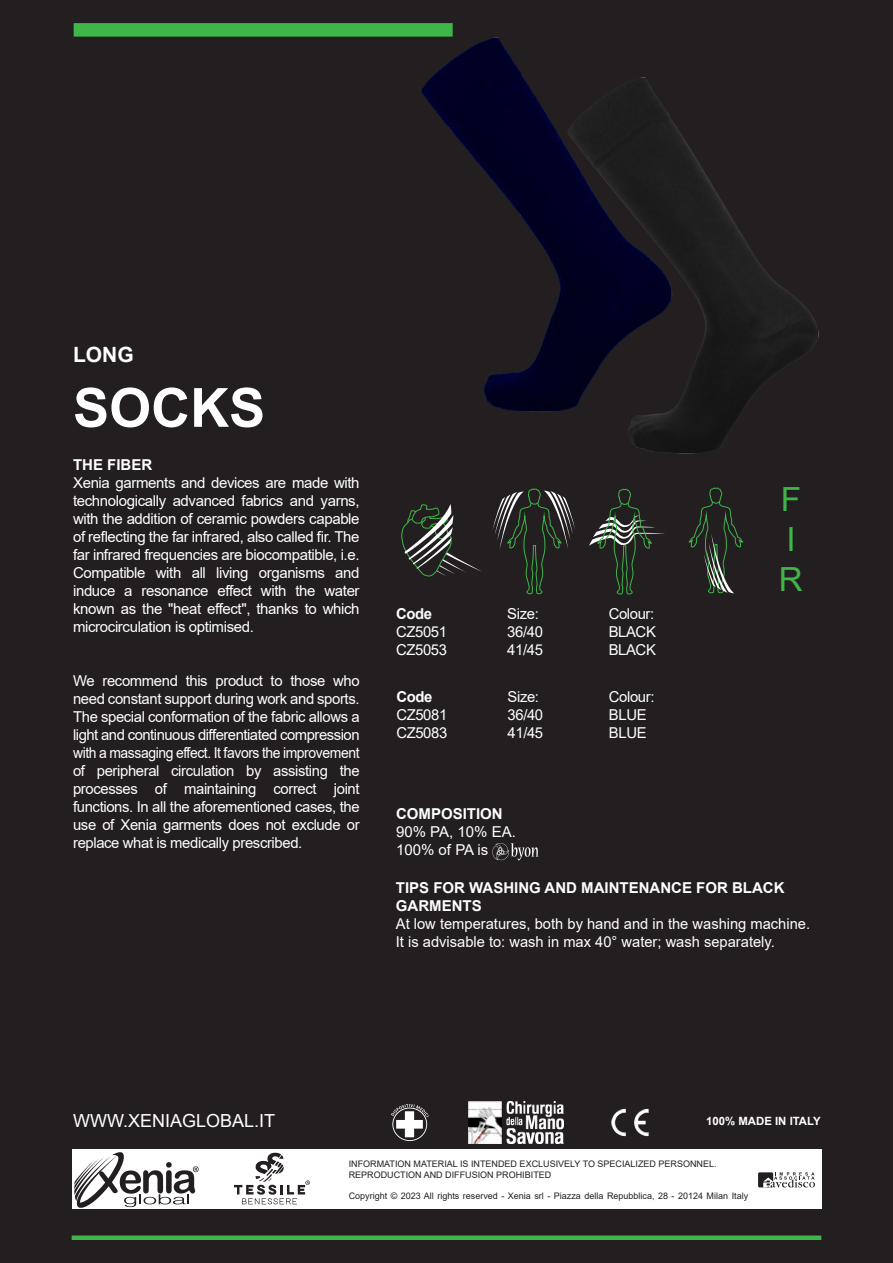
<style>
.page{position:relative;width:893px;height:1263px;background:#231f20}
.page>*{position:absolute;margin:0;border:0;box-sizing:border-box;transform-origin:0 0}
.t1{font:700 54px "Arial";color:#fff}
.t2{font:33.3px/39.9px "Arial";color:#3eb649}
.t3{font:700 21px "Arial";color:#fff}
.t4{font:18px "Arial";color:#fff}
.t5{font:15px/18px "Arial";letter-spacing:-.025em;color:#fff}
.t6{font:15px/18px "Arial";color:#fff}
.t7{font:700 15px/18px "Arial";color:#fff}
.t8{font:700 11.4px "Arial";color:#fff}
.t9{font:9px/10.8px "Arial";color:#231f20}
</style>
<div class="page">
<div style="left:72px;top:1149px;width:749px;height:60px;background:#fff"></div>
<div style="left:72px;top:1235px;width:749px;height:5px;background:#3eb649"></div>
<svg style="left:74px;top:1152px;width:125px;height:56px"></svg>
<div style="left:758px;top:1172px;width:15px;height:15px;background:#231f20;border-radius:2px"></div>
<svg style="left:763px;top:1172px;width:52px;height:15px"></svg>
<img style="left:611px;top:1108px;width:38px;height:29px">
<img style="left:468px;top:1101px;width:95px;height:42px">
<img style="left:392px;top:1105px;width:36px;height:35px">
<svg style="left:234px;top:1153px;width:76px;height:51px"></svg>
<div style="left:74px;top:23px;width:379px;height:14px;background:#3eb649"></div>
<img style="left:492px;top:843px;width:47px;height:18px">
<svg style="left:492px;top:488px;width:83px;height:107px"></svg>
<svg style="left:589px;top:488px;width:76px;height:107px"></svg>
<svg style="left:688px;top:487px;width:55px;height:107px"></svg>
<svg style="left:401px;top:504px;width:81px;height:73px"></svg>
<img style="left:628px;top:163px;width:191px;height:291px">
<img style="left:413px;top:23px;width:286px;height:404px">
<h3 class="t3" style="left:73px;top:340px;width:62px">LONG</h3>
<h1 class="t1" style="left:73px;top:370px;width:194px">SOCKS</h1>
<p class="t7" style="left:73px;top:456px;width:81px">THE FIBER</p>
<p class="t5" style="left:73px;top:474px;width:288px;text-align:justify">Xenia garments and devices are made with technologically advanced fabrics and yarns, with the addition of ceramic powders capable of reflecting the far infrared, also called fir. The far infrared frequencies are biocompatible, i.e.<br>Compatible with all living organisms and induce a resonance effect with the water known as the "heat effect", thanks to which microcirculation is optimised.</p>
<p class="t5" style="left:73px;top:672px;width:288px;text-align:justify">We recommend this product to those who need constant support during work and sports.<br>The special conformation of the fabric allows a light and continuous differentiated compression with a massaging effect. It favors the improvement of peripheral circulation by assisting the processes of maintaining correct joint functions. In all the aforementioned cases, the use of Xenia garments does not exclude or replace what is medically prescribed.</p>
<p class="t7" style="left:396px;top:605px;width:38px">Code</p>
<p class="t5" style="left:396px;top:623px;width:52px">CZ5051<br>CZ5053</p>
<p class="t7" style="left:396px;top:688px;width:38px">Code</p>
<p class="t5" style="left:396px;top:706px;width:52px">CZ5081<br>CZ5083</p>
<p class="t5" style="left:507px;top:605px;width:37px">Size:<br>36/40<br>41/45</p>
<p class="t5" style="left:508px;top:688px;width:37px">Size:<br>36/40<br>41/45</p>
<p class="t5" style="left:609px;top:605px;width:49px;text-align:justify">Colour:<br>BLACK BLACK</p>
<p class="t5" style="left:609px;top:688px;width:47px">Colour:<br>BLUE<br>BLUE</p>
<h2 class="t2" style="left:779px;top:479px;width:25px">F<br>I<br>R</h2>
<p class="t7" style="left:396px;top:805px;width:108px">COMPOSITION</p>
<p class="t6" style="left:396px;top:823px;width:121px">90% PA, 10% EA.<br>100% of PA is</p>
<p class="t7" style="left:396px;top:879px;width:390px">TIPS FOR WASHING AND MAINTENANCE FOR BLACK<br>GARMENTS</p>
<p class="t6" style="left:396px;top:915px;width:416px">At low temperatures, both by hand and in the washing machine.<br>It is advisable to: wash in max 40° water; wash separately.</p>
<p class="t4" style="left:73px;top:1108px;width:204px">WWW.XENIAGLOBAL.IT</p>
<p class="t8" style="left:706px;top:1113px;width:116px">100% MADE IN ITALY</p>
<p class="t9" style="left:349px;top:1158px;width:369px">INFORMATION MATERIAL IS INTENDED EXCLUSIVELY TO SPECIALIZED PERSONNEL.<br>REPRODUCTION AND DIFFUSION PROHIBITED</p>
<p class="t9" style="left:349px;top:1190px;width:401px">Copyright © 2023 All rights reserved - Xenia srl - Piazza della Repubblica, 28 - 20124 Milan Italy</p>
</div>
